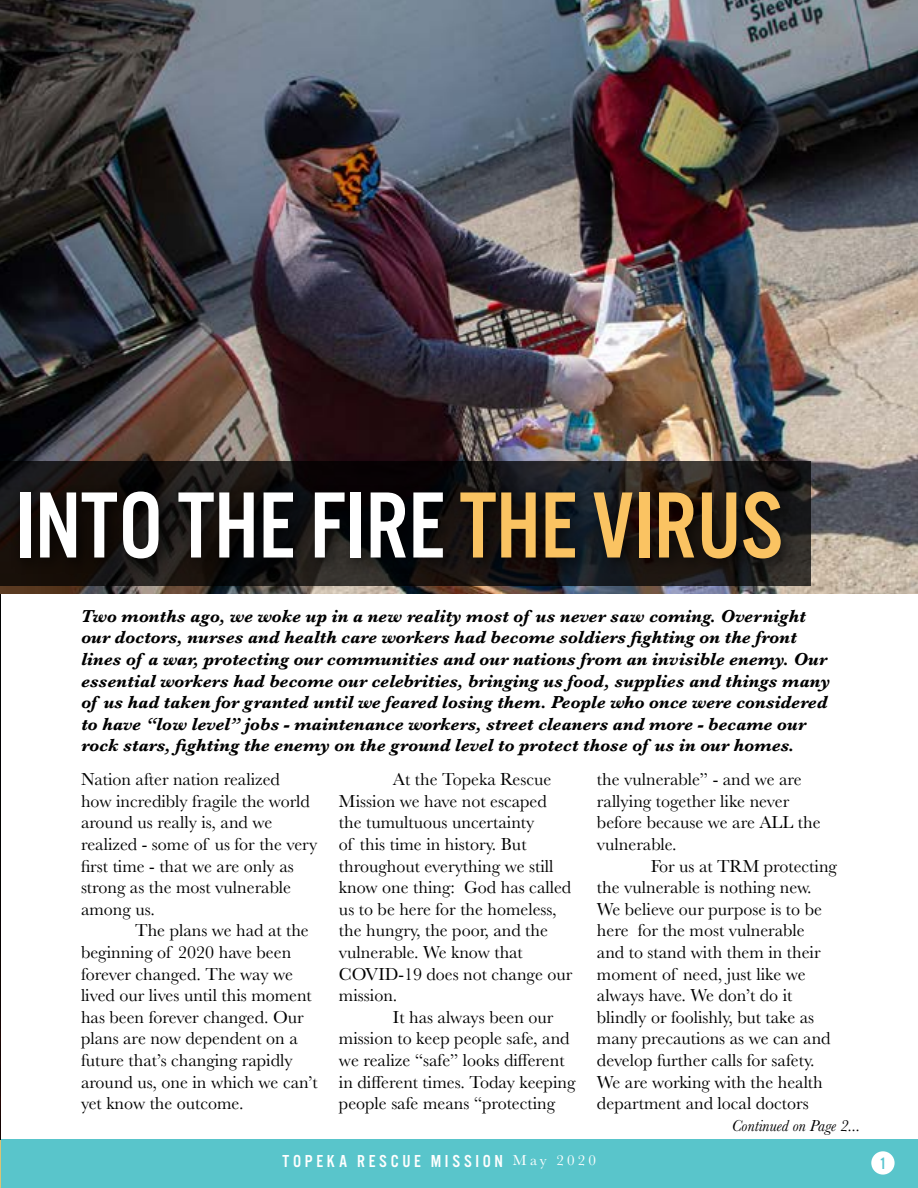
<style>
.page{position:relative;width:918px;height:1188px;background:#fff}
.page>*{position:absolute;margin:0;border:0;box-sizing:border-box;transform-origin:0 0}
.t1{font:97.5px "Alternate Got No 3 D";color:#fff}
.t2{font:18px/21.6px "Baskerville";color:#000}
.t3{font:italic 700 18px/21.6px "Baskerville";color:#000}
.t4{font:18px "Alternate Got No 3 D";letter-spacing:.21em;color:#fff}
.t5{font:17.25px "Alternate Got No 3 D";color:#56c5d0}
.t6{font:italic 16.5px "Baskerville";color:#000}
.s1{color:#fac362}
.s2{font-family:"Baskerville";font-size:15px}
</style>
<div class="page">
<div style="left:0;top:1139px;width:918px;height:49px;background:#59c5cb"></div>
<div style="left:871px;top:1151px;width:24px;height:24px;background:#fff;border-radius:50%"></div>
<svg style="left:0;top:1139px;width:1px;height:49px"></svg>
<img style="left:0;top:0;width:918px;height:594px">
<svg style="left:0;top:461px;width:810px;height:124px;background:#1a1716"></svg>
<div style="left:10px;top:483px;width:788px;height:94px;background:#000;opacity:.75"></div>
<img style="left:0;top:594px;width:1px;height:545px">
<h1 class="t1" style="left:15px;top:475px;width:769px">INTO THE FIRE<span class="s1">THE VIRUS</span></h1>
<p class="t3" style="left:81px;top:605px;width:751px">Two months ago, we woke up in a new reality most of us never saw coming. Overnight our doctors, nurses and health care workers had become soldiers fighting on the front lines of a war, protecting our communities and our nations from an invisible enemy. Our essential workers had become our celebrities, bringing us food, supplies and things many of us had taken for granted until we feared losing them. People who once were considered to have “low level” jobs - maintenance workers, street cleaners and more - became our rock stars, fighting the enemy on the ground level to protect those of us in our homes.</p>
<p class="t2" style="left:81px;top:769px;width:238px">Nation after nation realized<br>how incredibly fragile the world around us really is, and we realized - some of us for the very first time - that we are only as strong as the most vulnerable among us.</p>
<p class="t2" style="left:81px;top:920px;width:238px;text-indent:54px">The plans we had at the beginning of 2020 have been forever changed. The way we lived our lives until this moment has been forever changed. Our plans are now dependent on a future that’s changing rapidly around us, one in which we can’t yet know the outcome.</p>
<p class="t2" style="left:339px;top:769px;width:235px;text-indent:54px">At the Topeka Rescue<br>Mission we have not escaped the tumultuous uncertainty<br>of this time in history. But throughout everything we still know one thing: God has called us to be here for the homeless, the hungry, the poor, and the vulnerable. We know that<br>COVID-19 does not change our mission.</p>
<p class="t2" style="left:339px;top:1007px;width:238px;text-indent:54px">It has always been our mission to keep people safe, and we realize “safe” looks different in different times. Today keeping people safe means “protecting</p>
<p class="t2" style="left:597px;top:769px;width:225px">the vulnerable” - and we are rallying together like never before because we are ALL the vulnerable.</p>
<p class="t2" style="left:597px;top:855px;width:242px;text-indent:54px">For us at TRM protecting the vulnerable is nothing new.<br>We believe our purpose is to be here for the most vulnerable<br>and to stand with them in their moment of need, just like we always have. We don’t do it blindly or foolishly, but take as many precautions as we can and develop further calls for safety.<br>We are working with the health department and local doctors</p>
<p class="t6" style="left:732px;top:1115px;width:130px">Continued on Page 2...</p>
<p class="t4" style="left:283px;top:1152px;width:315px">TOPEKA RESCUE MISSION <span class="s2">May 2020</span></p>
<p class="t5" style="left:879px;top:1154px;width:9px">1</p>
</div>
